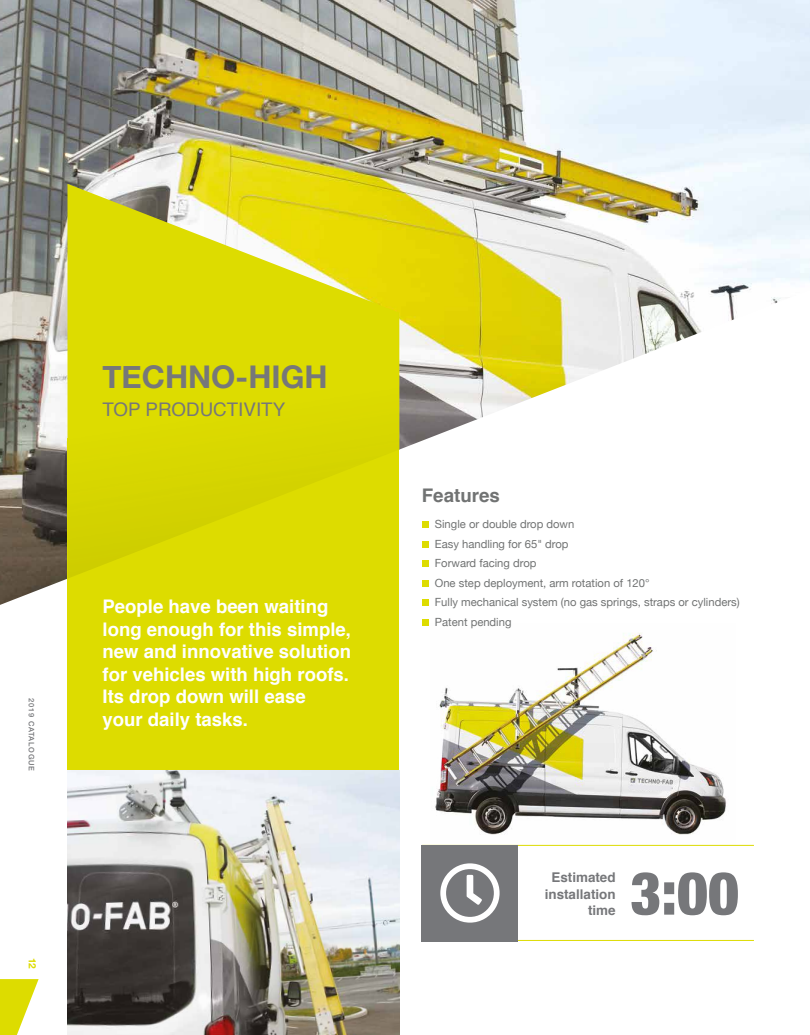
<style>
.page{position:relative;width:810px;height:1035px;background:#fff}
.page>*{position:absolute;margin:0;border:0;box-sizing:border-box;transform-origin:0 0}
.t1{font:900 condensed 59.75px "Helvetica Neue";color:#76777a}
.t2{font:700 31.25px "Helvetica Neue";color:#76777a}
.t3{font:700 18.75px/22.5px "Helvetica";color:#fff}
.t4{font:18.75px "Helvetica";color:#76777a}
.t5{font:700 18.75px "Helvetica";color:#717373}
.t6{font:700 13.38px/16.1px "Helvetica";color:#76777a;text-align:right}
.t7{font:11.25px/19.5px "Helvetica Neue";color:#717373}
.t8{font:700 10px "Helvetica Neue";color:#dddc00}
.t9{font:500 7.5px "Helvetica Neue";letter-spacing:.1em;color:#76777a}
</style>
<div class="page">
<svg style="left:0;top:979px;width:39px;height:56px"></svg>
<img style="left:430px;top:633px;width:306px;height:212px">
<img style="left:0;top:0;width:810px;height:605px">
<div style="left:68px;top:439px;width:331px;height:346px;background:#dddc00"></div>
<img style="left:68px;top:184px;width:331px;height:394px">
<div style="left:422px;top:521px;width:7px;height:7px;background:#dddc00"></div>
<div style="left:422px;top:541px;width:7px;height:7px;background:#dddc00"></div>
<div style="left:422px;top:560px;width:7px;height:7px;background:#dddc00"></div>
<div style="left:422px;top:580px;width:7px;height:7px;background:#dddc00"></div>
<div style="left:422px;top:599px;width:7px;height:7px;background:#dddc00"></div>
<div style="left:422px;top:619px;width:7px;height:7px;background:#dddc00"></div>
<hr style="left:422px;top:940px;width:332px;height:1px;background:#dddc00">
<hr style="left:422px;top:845px;width:332px;height:1px;background:#dddc00">
<div style="left:422px;top:845px;width:96px;height:96px;background:#76777a"></div>
<svg style="left:440px;top:863px;width:60px;height:60px"></svg>
<img style="left:68px;top:771px;width:331px;height:264px">
<h2 class="t2" style="left:103px;top:352px;width:227px">TECHNO-HIGH</h2>
<h3 class="t4" style="left:103px;top:395px;width:184px">TOP PRODUCTIVITY</h3>
<p class="t9" style="left:38px;top:698px;width:74px;rotate:90deg">2019 CATALOGUE</p>
<h3 class="t3" style="left:103px;top:595px;width:250px">People have been waiting long enough for this simple, new and innovative solution for vehicles with high roofs.<br>Its drop down will ease<br>your daily tasks.</h3>
<p class="t8" style="left:40px;top:958px;width:13px;rotate:90deg">12</p>
<h3 class="t5" style="left:422px;top:480px;width:80px">Features</h3>
<p class="t7" style="left:435px;top:515px;width:306px">Single or double drop down<br>Easy handling for 65" drop<br>Forward facing drop<br>One step deployment, arm rotation of 120°<br>Fully mechanical system (no gas springs, straps or cylinders)<br>Patent pending</p>
<p class="t6" style="left:545px;top:870px;width:72px">Estimated installation time</p>
<h1 class="t1" style="left:630px;top:844px;width:110px">3:00</h1>
</div>
